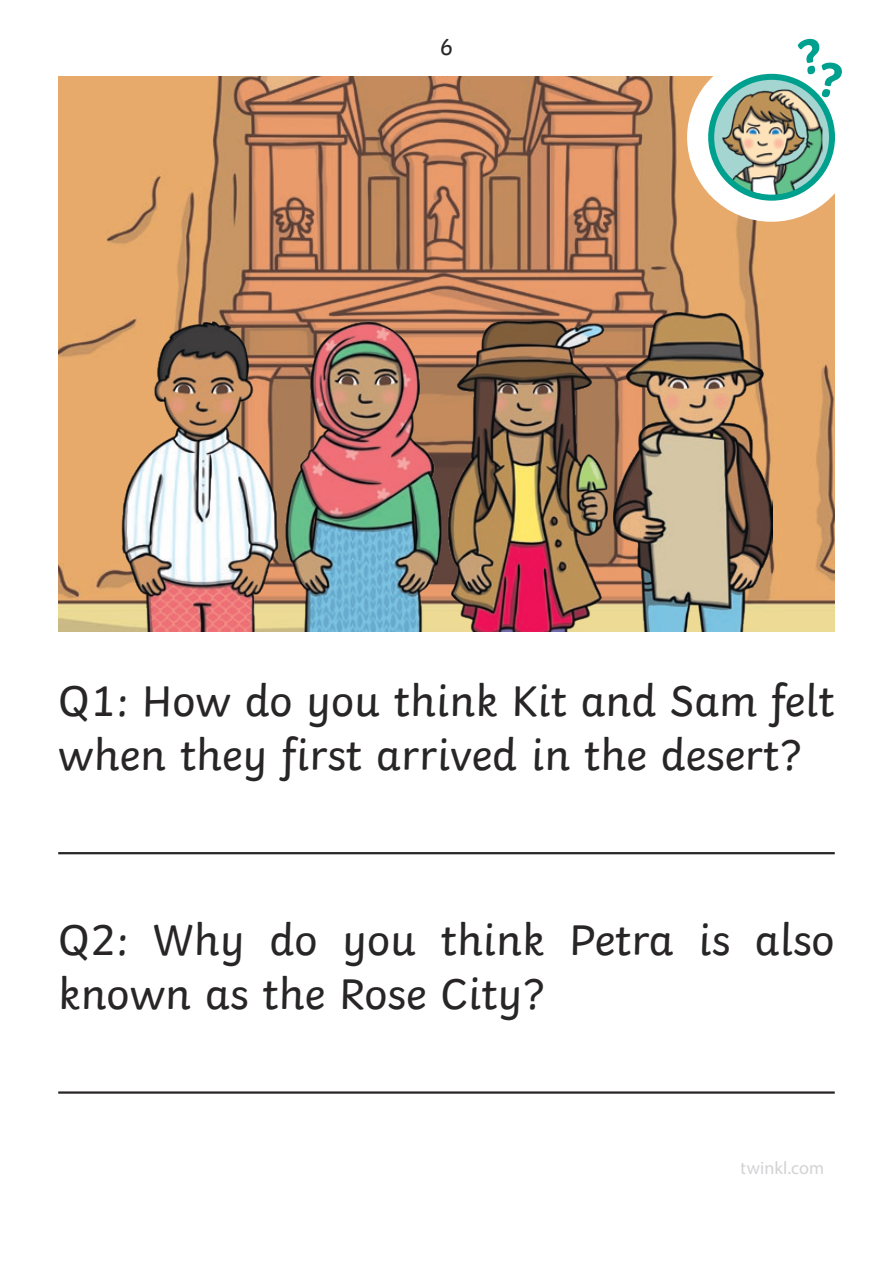
<style>
.page{position:relative;width:893px;height:1263px;background:#fff}
.page>*{position:absolute;margin:0;border:0;box-sizing:border-box;transform-origin:0 0}
.t1{font:45.15px/54.2px "Twinkl";color:#282526}
.t2{font:24.15px "Twinkl";color:#282526}
.t3{font:18px "Myriad Pro";color:#d2d3d5}
</style>
<div class="page">
<hr style="left:58px;top:852px;width:777px;height:2px;background:#282526">
<hr style="left:58px;top:1091px;width:777px;height:3px;background:#282526">
<img style="left:58px;top:77px;width:777px;height:554px">
<div style="left:687px;top:53px;width:169px;height:169px;border:48px solid #fff;border-radius:50%"></div>
<svg style="left:711px;top:77px;width:121px;height:121px"></svg>
<img style="left:719px;top:90px;width:103px;height:108px">
<div style="left:708px;top:74px;width:127px;height:127px;border:6px solid #00a08f;border-radius:50%"></div>
<img style="left:617px;top:312px;width:156px;height:319px">
<img style="left:461px;top:310px;width:156px;height:321px">
<img style="left:120px;top:301px;width:136px;height:330px">
<img style="left:256px;top:294px;width:205px;height:337px">
<svg style="left:797px;top:57px;width:46px;height:42px"></svg>
<p class="t2" style="left:439px;top:28px;width:16px">6</p>
<p class="t1" style="left:58px;top:669px;width:778px">Q1: How do you think Kit and Sam felt when they first arrived in the desert?</p>
<p class="t1" style="left:58px;top:909px;width:778px">Q2: Why do you think Petra is also known as the Rose City?</p>
<p class="t3" style="left:741px;top:1157px;width:85px">twinkl.com</p>
</div>
